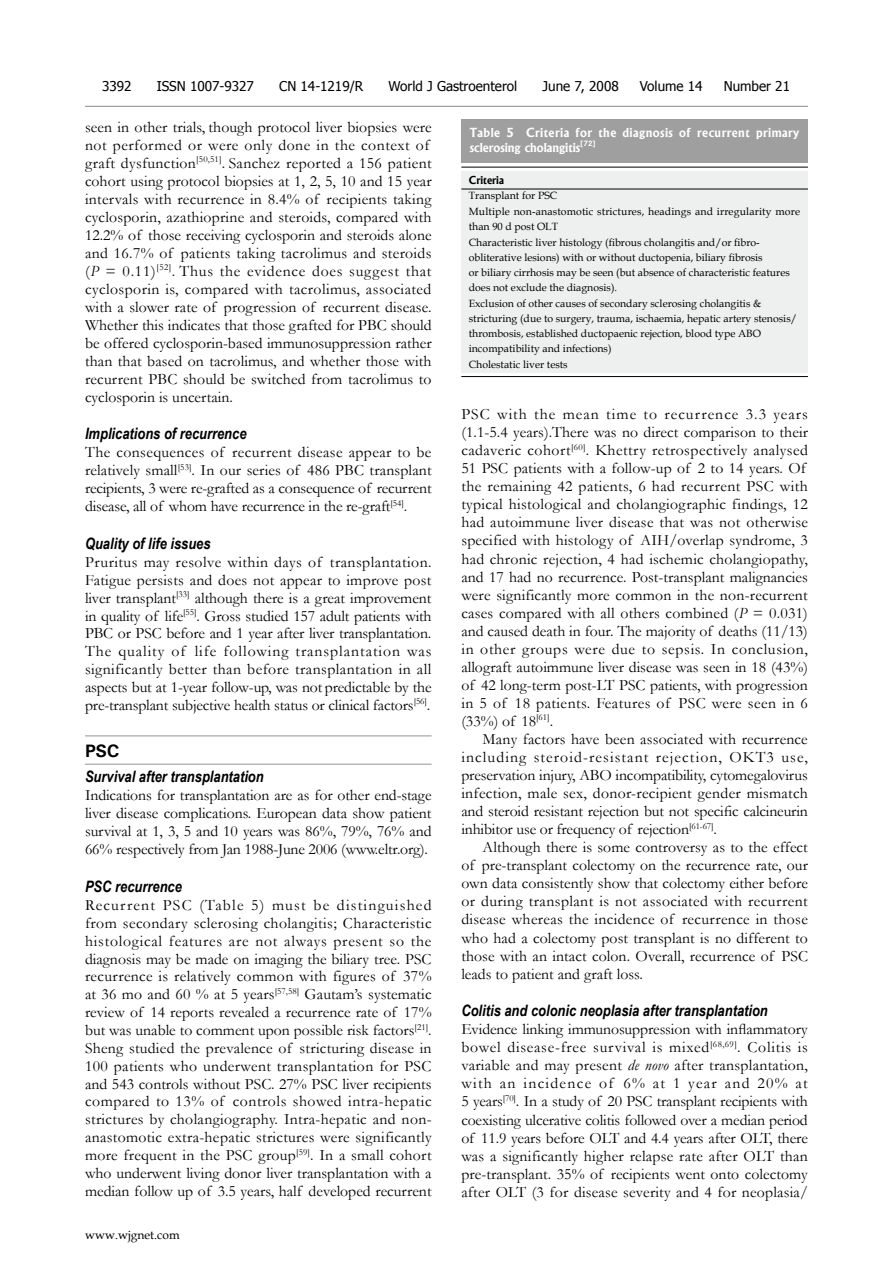
<style>
.page{position:relative;width:893px;height:1263px;background:#fff}
.page>*{position:absolute;margin:0;border:0;box-sizing:border-box;transform-origin:0 0}
.t1{font:700 18px "Univers";color:#000}
.t2{font:15.75px/18px "Garamond";letter-spacing:.005em;color:#000;text-align:justify}
.t3{font:italic 700 15.75px "Arial Narrow";color:#000}
.t4{font:13.5px "Tahoma";color:#000}
.t5{font:700 12px/15px "Albertus";letter-spacing:.035em;color:#fff}
.t6{font:12px "Book Antiqua";color:#000}
.t7{font:10.5px/15px "Book Antiqua";color:#000}
.t8{font:700 10.5px "Albertus";color:#000}
.t9{font:700 7.05px "Albertus";color:#fff}
.s1{font-style:italic}
</style>
<div class="page">
<hr style="left:85px;top:106px;width:723px;height:1px;background:#898989">
<div style="left:461px;top:171px;width:347px;height:202px;background:#eeefef"></div>
<div style="left:461px;top:119px;width:347px;height:44px;background:#9f9fa0"></div>
<hr style="left:461px;top:167px;width:347px;height:1px;background:#000">
<hr style="left:461px;top:189px;width:347px;height:1px;background:#000">
<hr style="left:461px;top:376px;width:347px;height:1px;background:#000">
<hr style="left:85px;top:736px;width:347px;height:1px;background:#949495">
<hr style="left:85px;top:764px;width:347px;height:1px;background:#949495">
<p class="t4" style="left:102px;top:77px;width:31px">3392</p>
<p class="t4" style="left:157px;top:77px;width:98px">ISSN 1007-9327</p>
<p class="t4" style="left:279px;top:77px;width:86px">CN 14-1219/R</p>
<p class="t4" style="left:389px;top:77px;width:130px">World J Gastroenterol</p>
<p class="t4" style="left:543px;top:77px;width:78px">June 7, 2008</p>
<p class="t4" style="left:640px;top:77px;width:64px">Volume 14</p>
<p class="t4" style="left:724px;top:77px;width:68px">Number 21</p>
<p class="t2" style="left:85px;top:118px;width:348px;text-align:left">seen in other trials, though protocol liver biopsies were not performed or were only done in the context of graft dysfunction<sup>[50,51]</sup>. Sanchez reported a 156 patient cohort using protocol biopsies at 1, 2, 5, 10 and 15 year intervals with recurrence in 8.4% of recipients taking cyclosporin, azathioprine and steroids, compared with 12.2% of those receiving cyclosporin and steroids alone and 16.7% of patients taking tacrolimus and steroids (<span class="s1">P</span> = 0.11)<sup>[52]</sup>. Thus the evidence does suggest that cyclosporin is, compared with tacrolimus, associated with a slower rate of progression of recurrent disease.<br>Whether this indicates that those grafted for PBC should be offered cyclosporin-based immunosuppression rather than that based on tacrolimus, and whether those with recurrent PBC should be switched from tacrolimus to cyclosporin is uncertain.</p>
<p class="t3" style="left:85px;top:422px;width:163px">Implications of recurrence</p>
<p class="t2" style="left:85px;top:443px;width:348px">The consequences of recurrent disease appear to be relatively small<sup>[53]</sup>. In our series of 486 PBC transplant recipients, 3 were re-grafted as a consequence of recurrent disease, all of whom have recurrence in the re-graft<sup>[54]</sup>.</p>
<p class="t3" style="left:85px;top:531px;width:127px">Quality of life issues</p>
<p class="t2" style="left:85px;top:553px;width:348px">Pruritus may resolve within days of transplantation.<br>Fatigue persists and does not appear to improve post liver transplant<sup>[33]</sup> although there is a great improvement in quality of life<sup>[55]</sup>. Gross studied 157 adult patients with PBC or PSC before and 1 year after liver transplantation.<br>The quality of life following transplantation was significantly better than before transplantation in all aspects but at 1-year follow-up, was not predictable by the pre-transplant subjective health status or clinical factors<sup>[56]</sup>.</p>
<p class="t1" style="left:85px;top:739px;width:36px">PSC</p>
<p class="t3" style="left:85px;top:765px;width:180px">Survival after transplantation</p>
<p class="t2" style="left:85px;top:786px;width:348px">Indications for transplantation are as for other end-stage liver disease complications. European data show patient survival at 1, 3, 5 and 10 years was 86%, 79%, 76% and 66% respectively from Jan 1988-June 2006 (www.eltr.org).</p>
<p class="t3" style="left:85px;top:874px;width:98px">PSC recurrence</p>
<p class="t2" style="left:85px;top:896px;width:348px">Recurrent PSC (Table 5) must be distinguished from secondary sclerosing cholangitis; Characteristic histological features are not always present so the diagnosis may be made on imaging the biliary tree. PSC recurrence is relatively common with figures of 37% at 36 mo and 60 % at 5 years<sup>[57,58]</sup> Gautam’s systematic review of 14 reports revealed a recurrence rate of 17% but was unable to comment upon possible risk factors<sup>[21]</sup>.<br>Sheng studied the prevalence of stricturing disease in 100 patients who underwent transplantation for PSC and 543 controls without PSC. 27% PSC liver recipients compared to 13% of controls showed intra-hepatic strictures by cholangiography. Intra-hepatic and non&shy;anastomotic extra-hepatic strictures were significantly more frequent in the PSC group<sup>[59]</sup>. In a small cohort who underwent living donor liver transplantation with a median follow up of 3.5 years, half developed recurrent</p>
<p class="t6" style="left:85px;top:1226px;width:96px">www.wjgnet.com</p>
<p class="t5" style="left:470px;top:125px;width:331px">Table 5 Criteria for the diagnosis of recurrent primary sclerosing cholangitis</p>
<p class="t9" style="left:580px;top:139px;width:17px">[72]</p>
<p class="t8" style="left:469px;top:174px;width:37px">Criteria</p>
<p class="t7" style="left:469px;top:187px;width:333px;line-height:16.5px">Transplant for PSC<br>Multiple non-anastomotic strictures, headings and irregularity more</p>
<p class="t7" style="left:469px;top:218px;width:292px;line-height:16.2px">than 90 d post OLT<br>Characteristic liver histology (fibrous cholangitis and/or fibro-</p>
<p class="t7" style="left:469px;top:250px;width:330px">obliterative lesions) with or without ductopenia, biliary fibrosis<br>or biliary cirrhosis may be seen (but absence of characteristic features does not exclude the diagnosis).<br>Exclusion of other causes of secondary sclerosing cholangitis &amp; stricturing (due to surgery, trauma, ischaemia, hepatic artery stenosis/ thrombosis, established ductopaenic rejection, blood type ABO incompatibility and infections)</p>
<p class="t7" style="left:469px;top:357px;width:100px">Cholestatic liver tests</p>
<p class="t2" style="left:461px;top:405px;width:348px;text-align:left">PSC with the mean time to recurrence 3.3 years (1.1-5.4 years).There was no direct comparison to their cadaveric cohort<sup>[60]</sup>. Khettry retrospectively analysed 51 PSC patients with a follow-up of 2 to 14 years. Of the remaining 42 patients, 6 had recurrent PSC with typical histological and cholangiographic findings, 12 had autoimmune liver disease that was not otherwise specified with histology of AIH/overlap syndrome, 3 had chronic rejection, 4 had ischemic cholangiopathy, and 17 had no recurrence. Post-transplant malignancies were significantly more common in the non-recurrent cases compared with all others combined (<span class="s1">P</span> = 0.031) and caused death in four. The majority of deaths (11/13) in other groups were due to sepsis. In conclusion, allograft autoimmune liver disease was seen in 18 (43%) of 42 long-term post-LT PSC patients, with progression in 5 of 18 patients. Features of PSC were seen in 6 (33%) of 18<sup>[61]</sup>.</p>
<p class="t2" style="left:461px;top:730px;width:348px;text-indent:21px">Many factors have been associated with recurrence including steroid-resistant rejection, OKT3 use, preservation injury, ABO incompatibility, cytomegalovirus infection, male sex, donor-recipient gender mismatch and steroid resistant rejection but not specific calcineurin inhibitor use or frequency of rejection<sup>[61-67]</sup>.</p>
<p class="t2" style="left:461px;top:838px;width:348px;text-indent:21px">Although there is some controversy as to the effect of pre-transplant colectomy on the recurrence rate, our own data consistently show that colectomy either before or during transplant is not associated with recurrent disease whereas the incidence of recurrence in those who had a colectomy post transplant is no different to those with an intact colon. Overall, recurrence of PSC leads to patient and graft loss.</p>
<p class="t3" style="left:461px;top:999px;width:308px">Colitis and colonic neoplasia after transplantation</p>
<p class="t2" style="left:461px;top:1020px;width:348px">Evidence linking immunosuppression with inflammatory bowel disease-free survival is mixed<sup>[68,69]</sup>. Colitis is variable and may present <span class="s1">de novo</span> after transplantation, with an incidence of 6% at 1 year and 20% at 5 years<sup>[70]</sup>. In a study of 20 PSC transplant recipients with coexisting ulcerative colitis followed over a median period of 11.9 years before OLT and 4.4 years after OLT, there was a significantly higher relapse rate after OLT than pre-transplant. 35% of recipients went onto colectomy after OLT (3 for disease severity and 4 for neoplasia/</p>
</div>
